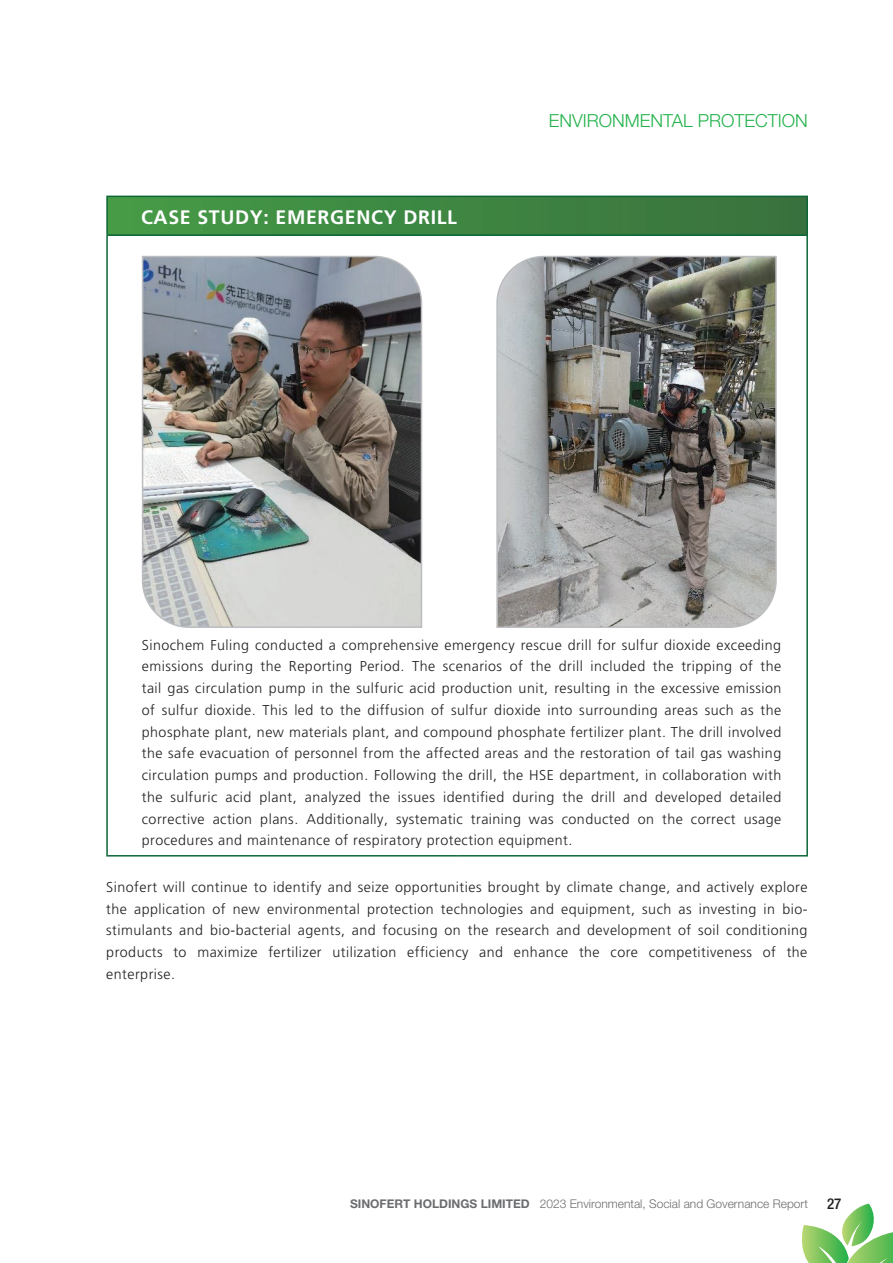
<style>
.page{position:relative;width:893px;height:1263px;background:#fff}
.page>*{position:absolute;margin:0;border:0;box-sizing:border-box;transform-origin:0 0}
.t1{font:700 19.5px "Frutiger LT Std";letter-spacing:.035em;color:#fff}
.t2{font:300 18px "Helvetica Neue LT Std";color:#23b24b}
.t3{font:500 condensed 15px "Helvetica Neue LT Std";color:#231f20}
.t4{font:300 14.25px/21.8px "Frutiger LT Std";letter-spacing:.035em;color:#231f20;text-align:justify}
.t5{font:300 12px "Helvetica Neue LT Std";color:#6c6d70}
.s1{font-weight:700}
</style>
<div class="page">
<svg style="left:801px;top:1203px;width:92px;height:60px"></svg>
<div style="left:107px;top:196px;width:700px;height:39px;background:linear-gradient(to right,#459b47,#39713d)"></div>
<hr style="left:106px;top:236px;width:2px;height:619px;background:#0c6638">
<hr style="left:806px;top:236px;width:2px;height:619px;background:#0c6638">
<hr style="left:106px;top:855px;width:351px;height:1px;background:#0c6638">
<hr style="left:457px;top:855px;width:351px;height:1px;background:#0c6638">
<hr style="left:106px;top:196px;width:351px;height:1px;background:#0c6638">
<hr style="left:106px;top:197px;width:2px;height:37px;background:#0c6638">
<hr style="left:457px;top:196px;width:351px;height:1px;background:#0c6638">
<hr style="left:806px;top:197px;width:2px;height:37px;background:#0c6638">
<hr style="left:106px;top:234px;width:351px;height:2px;background:#0c6638">
<hr style="left:457px;top:234px;width:351px;height:2px;background:#0c6638">
<img style="left:141px;top:255px;width:282px;height:373px">
<img style="left:496px;top:255px;width:281px;height:373px">
<h1 class="t1" style="left:141px;top:206px;width:317px">CASE STUDY: EMERGENCY DRILL</h1>
<p class="t2" style="left:549px;top:109px;width:261px">ENVIRONMENTAL PROTECTION</p>
<p class="t4" style="left:142px;top:634px;width:641px">Sinochem Fuling conducted a comprehensive emergency rescue drill for sulfur dioxide exceeding emissions during the Reporting Period. The scenarios of the drill included the tripping of the tail gas circulation pump in the sulfuric acid production unit, resulting in the excessive emission of sulfur dioxide. This led to the diffusion of sulfur dioxide into surrounding areas such as the phosphate plant, new materials plant, and compound phosphate fertilizer plant. The drill involved the safe evacuation of personnel from the affected areas and the restoration of tail gas washing circulation pumps and production. Following the drill, the HSE department, in collaboration with the sulfuric acid plant, analyzed the issues identified during the drill and developed detailed corrective action plans. Additionally, systematic training was conducted on the correct usage procedures and maintenance of respiratory protection equipment.</p>
<p class="t4" style="left:106px;top:876px;width:703px">Sinofert will continue to identify and seize opportunities brought by climate change, and actively explore the application of new environmental protection technologies and equipment, such as investing in bio&shy;stimulants and bio-bacterial agents, and focusing on the research and development of soil conditioning products to maximize fertilizer utilization efficiency and enhance the core competitiveness of the enterprise.</p>
<p class="t5" style="left:350px;top:1196px;width:459px"><span class="s1">SINOFERT HOLDINGS LIMITED</span> 2023 Environmental, Social and Governance Report</p>
<p class="t3" style="left:827px;top:1194px;width:16px">27</p>
</div>
